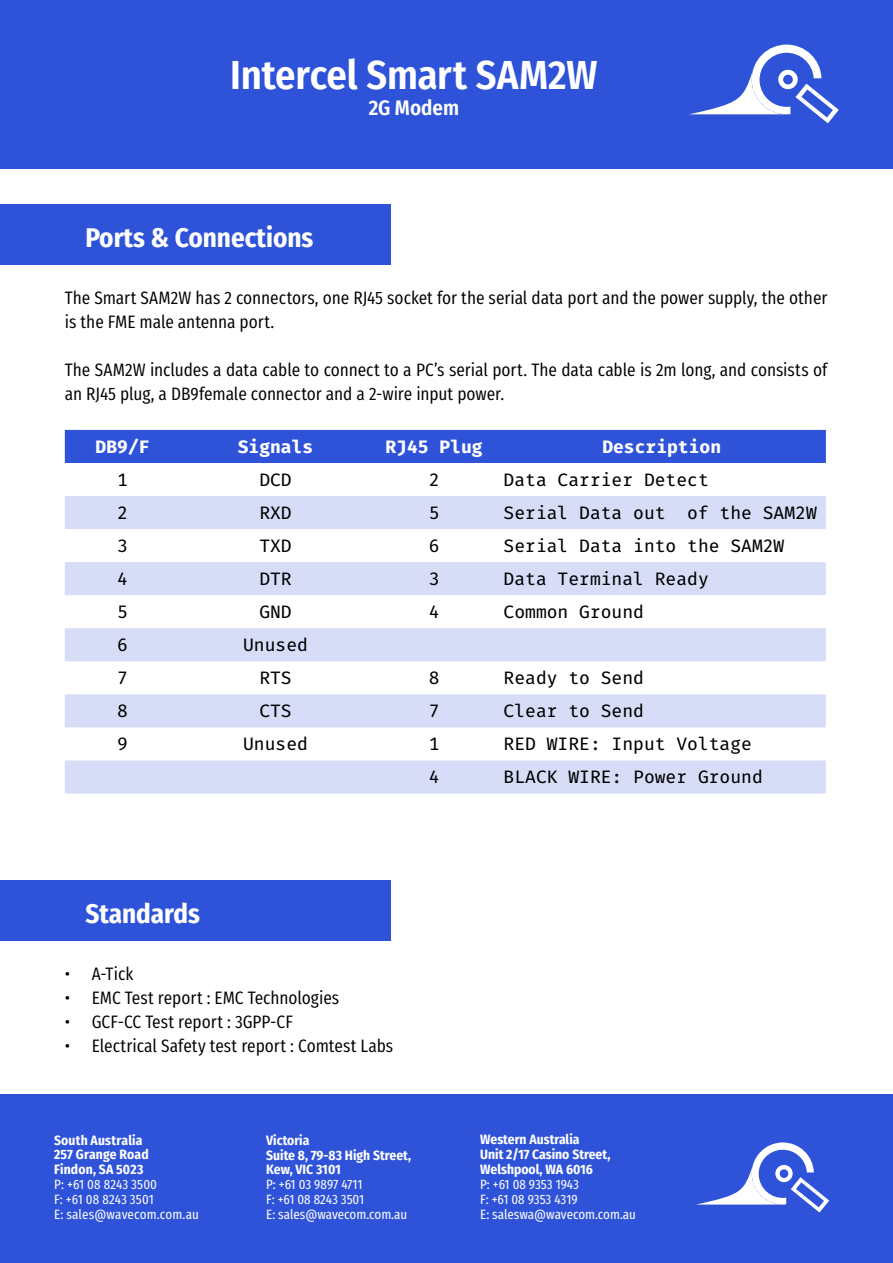
<style>
.page{position:relative;width:893px;height:1263px;background:#fff}
.page>*{position:absolute;margin:0;border:0;box-sizing:border-box;transform-origin:0 0}
.t1{font:600 40.5px "Fira Sans Condensed";letter-spacing:-.005em;color:#fff}
.t2{font:700 27px "Fira Sans Condensed";color:#fff}
.t3{font:600 21px "Fira Sans Condensed";letter-spacing:-.005em;color:#fff}
.t4{font:18px/24px "Fira Sans Condensed";letter-spacing:-.005em;color:#000}
.t5{font:18px "Fira Mono OT";color:#000}
.t6{font:700 18px "Fira Mono OT";color:#fff}
.t7{font:13.5px/14.9px "Fira Sans Condensed";color:#fff}
.t8{font:700 13.5px/14.9px "Fira Sans Condensed";color:#fff}
</style>
<div class="page">
<div style="left:0;top:1094px;width:893px;height:169px;background:#2e53d9"></div>
<div style="left:0;top:0;width:893px;height:168px;background:#2e53d9"></div>
<div style="left:0;top:204px;width:391px;height:60px;background:#2e53d9"></div>
<div style="left:0;top:880px;width:391px;height:60px;background:#2e53d9"></div>
<div style="left:65px;top:430px;width:761px;height:33px;background:#2e53d9"></div>
<svg style="left:65px;top:496px;width:761px;height:297px;fill:#d7ddf7"></svg>
<svg style="left:689px;top:45px;width:150px;height:78px"></svg>
<svg style="left:696px;top:1142px;width:133px;height:70px"></svg>
<p class="t1" style="left:230px;top:42px;width:369px">Intercel Smart SAM2W</p>
<p class="t3" style="left:369px;top:90px;width:92px">2G Modem</p>
<p class="t2" style="left:85px;top:215px;width:229px">Ports &amp; Connections</p>
<p class="t4" style="left:65px;top:284px;width:764px">The Smart SAM2W has 2 connectors, one RJ45 socket for the serial data port and the power supply, the other is the FME male antenna port.</p>
<p class="t4" style="left:65px;top:356px;width:764px">The SAM2W includes a data cable to connect to a PC’s serial port. The data cable is 2m long, and consists of an RJ45 plug, a DB9female connector and a 2-wire input power.</p>
<p class="t6" style="left:96px;top:434px;width:56px">DB9/F</p>
<p class="t6" style="left:238px;top:434px;width:77px">Signals</p>
<p class="t6" style="left:386px;top:434px;width:99px">RJ45 Plug</p>
<p class="t6" style="left:602px;top:434px;width:120px">Description</p>
<p class="t5" style="left:117px;top:467px;width:12px">1</p>
<p class="t5" style="left:259px;top:467px;width:34px">DCD</p>
<p class="t5" style="left:429px;top:467px;width:12px">2</p>
<p class="t5" style="left:504px;top:467px;width:207px">Data Carrier Detect</p>
<p class="t5" style="left:117px;top:500px;width:12px">2</p>
<p class="t5" style="left:259px;top:500px;width:34px">RXD</p>
<p class="t5" style="left:429px;top:500px;width:12px">5</p>
<p class="t5" style="left:504px;top:500px;width:315px">Serial Data out of the SAM2W</p>
<p class="t5" style="left:117px;top:533px;width:12px">3</p>
<p class="t5" style="left:259px;top:533px;width:34px">TXD</p>
<p class="t5" style="left:429px;top:533px;width:12px">6</p>
<p class="t5" style="left:504px;top:533px;width:282px">Serial Data into the SAM2W</p>
<p class="t5" style="left:117px;top:566px;width:12px">4</p>
<p class="t5" style="left:259px;top:566px;width:34px">DTR</p>
<p class="t5" style="left:429px;top:566px;width:12px">3</p>
<p class="t5" style="left:504px;top:566px;width:207px">Data Terminal Ready</p>
<p class="t5" style="left:117px;top:599px;width:12px">5</p>
<p class="t5" style="left:259px;top:599px;width:34px">GND</p>
<p class="t5" style="left:429px;top:599px;width:12px">4</p>
<p class="t5" style="left:504px;top:599px;width:142px">Common Ground</p>
<p class="t5" style="left:117px;top:632px;width:12px">6</p>
<p class="t5" style="left:243px;top:632px;width:66px">Unused</p>
<p class="t5" style="left:117px;top:665px;width:12px">7</p>
<p class="t5" style="left:259px;top:665px;width:34px">RTS</p>
<p class="t5" style="left:429px;top:665px;width:12px">8</p>
<p class="t5" style="left:504px;top:665px;width:142px">Ready to Send</p>
<p class="t5" style="left:117px;top:698px;width:12px">8</p>
<p class="t5" style="left:259px;top:698px;width:34px">CTS</p>
<p class="t5" style="left:429px;top:698px;width:12px">7</p>
<p class="t5" style="left:504px;top:698px;width:142px">Clear to Send</p>
<p class="t5" style="left:117px;top:731px;width:12px">9</p>
<p class="t5" style="left:243px;top:731px;width:66px">Unused</p>
<p class="t5" style="left:429px;top:731px;width:12px">1</p>
<p class="t5" style="left:504px;top:731px;width:250px">RED WIRE: Input Voltage</p>
<p class="t5" style="left:429px;top:764px;width:12px">4</p>
<p class="t5" style="left:504px;top:764px;width:261px">BLACK WIRE: Power Ground</p>
<p class="t2" style="left:85px;top:891px;width:116px">Standards</p>
<p class="t4" style="left:65px;top:960px;width:70px">• A-Tick</p>
<p class="t4" style="left:65px;top:984px;width:276px">• EMC Test report : EMC Technologies</p>
<p class="t4" style="left:65px;top:1008px;width:230px">• GCF-CC Test report : 3GPP-CF</p>
<p class="t4" style="left:65px;top:1032px;width:330px">• Electrical Safety test report : Comtest Labs</p>
<p class="t8" style="left:54px;top:1131px;width:90px">South Australia</p>
<p class="t8" style="left:54px;top:1146px;width:96px">257 Grange Road<br>Findon, SA 5023</p>
<p class="t7" style="left:54px;top:1175px;width:147px">P: +61 08 8243 3500<br>F: +61 08 8243 3501<br>E: sales@wavecom.com.au</p>
<p class="t8" style="left:266px;top:1131px;width:45px">Victoria</p>
<p class="t8" style="left:266px;top:1146px;width:146px">Suite 8, 79-83 High Street,</p>
<p class="t8" style="left:266px;top:1161px;width:76px">Kew, VIC 3101</p>
<p class="t7" style="left:266px;top:1175px;width:98px">P: +61 03 9897 4711</p>
<p class="t7" style="left:266px;top:1190px;width:100px">F: +61 08 8243 3501</p>
<p class="t7" style="left:266px;top:1205px;width:143px">E: sales@wavecom.com.au</p>
<p class="t8" style="left:480px;top:1131px;width:101px">Western Australia</p>
<p class="t8" style="left:480px;top:1146px;width:132px">Unit 2/17 Casino Street,</p>
<p class="t8" style="left:480px;top:1161px;width:114px">Welshpool, WA 6016</p>
<p class="t7" style="left:480px;top:1175px;width:100px">P: +61 08 9353 1943</p>
<p class="t7" style="left:480px;top:1190px;width:99px">F: +61 08 9353 4319</p>
<p class="t7" style="left:480px;top:1205px;width:157px">E: saleswa@wavecom.com.au</p>
</div>
